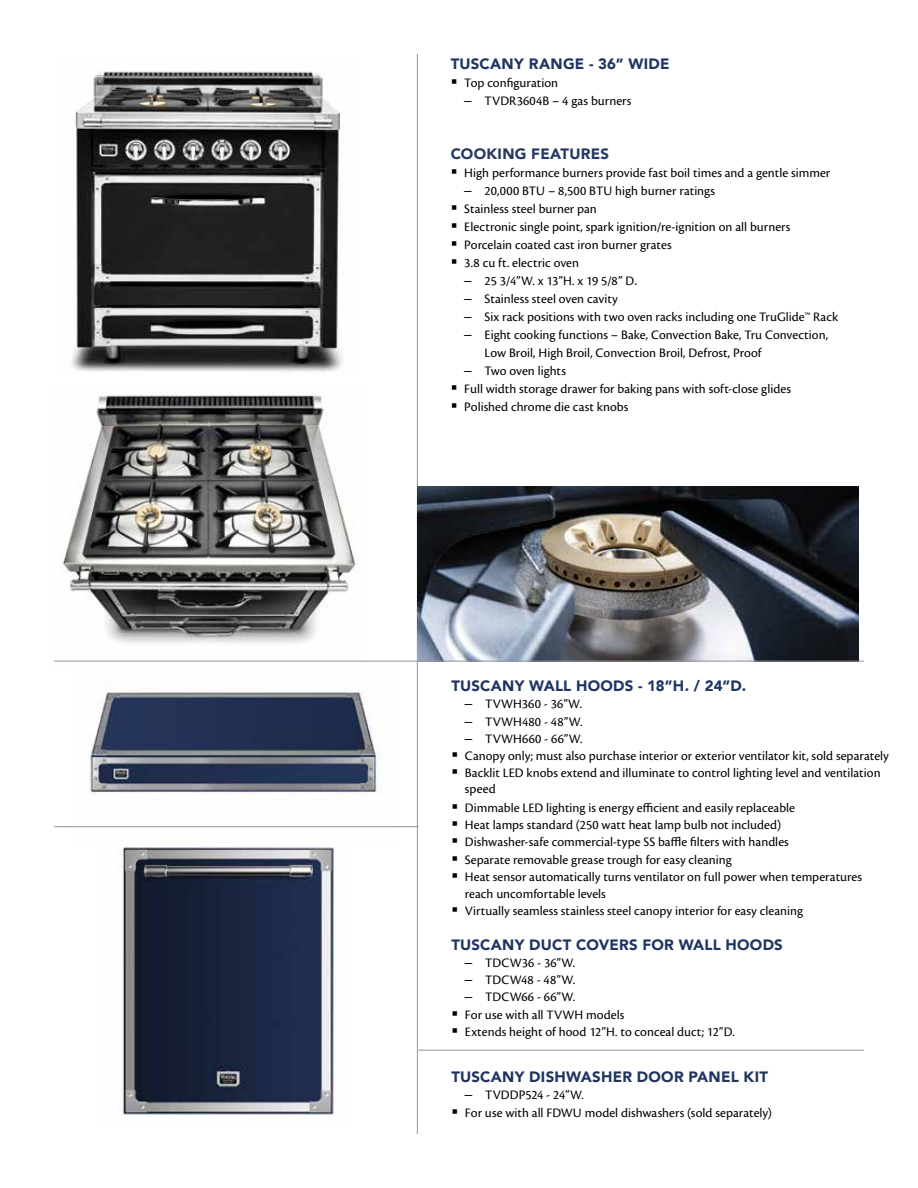
<style>
.page{position:relative;width:918px;height:1188px;background:#fff}
.page>*{position:absolute;margin:0;border:0;box-sizing:border-box;transform-origin:0 0}
.t1{font:900 15px "Avenir";letter-spacing:.015em;color:#1f3461}
.t2{font:900 15px "Avenir";letter-spacing:.015em;color:#243863}
.t3{font:13.5px/17.2px "Cronos Pro";letter-spacing:.005em;color:#000}
.s1{font-family:"Avenir";font-size:15px}
</style>
<div class="page">
<img style="left:54px;top:393px;width:312px;height:268px">
<hr style="left:417px;top:54px;width:1px;height:1080px;background:#939598">
<img style="left:71px;top:70px;width:273px;height:302px">
<img style="left:418px;top:487px;width:440px;height:174px">
<img style="left:71px;top:691px;width:323px;height:137px">
<img style="left:119px;top:847px;width:215px;height:268px">
<hr style="left:54px;top:661px;width:810px;height:1px;background:#939598">
<hr style="left:418px;top:1050px;width:446px;height:1px;background:#939598">
<hr style="left:54px;top:826px;width:364px;height:1px;background:#939598">
<p class="t1" style="left:451px;top:51px;width:220px">TUSCANY RANGE - 36” WIDE</p>
<p class="t3" style="left:464px;top:75px;width:95px">Top configuration</p>
<p class="t3" style="left:464px;top:93px;width:169px"><span class="s1">–</span> TVDR3604B – 4 gas burners</p>
<p class="t2" style="left:451px;top:141px;width:160px">COOKING FEATURES</p>
<p class="t3" style="left:464px;top:165px;width:367px">High performance burners provide fast boil times and a gentle simmer</p>
<p class="t3" style="left:464px;top:182px;width:328px;line-height:18px"><span class="s1">–</span> 20,000 BTU – 8,500 BTU high burner ratings<br>Stainless steel burner pan<br>Electronic single point, spark ignition/re-ignition on all burners Porcelain coated cast iron burner grates<br>3.8 cu ft. electric oven</p>
<p class="t3" style="left:464px;top:273px;width:175px"><span class="s1">–</span> 25 3/4”W. x 13”H. x 19 5/8” D<span class="s1">.</span></p>
<p class="t3" style="left:464px;top:291px;width:155px"><span class="s1">–</span> Stainless steel oven cavity</p>
<p class="t3" style="left:464px;top:309px;width:375px"><span class="s1">–</span> Six rack positions with two oven racks including one TruGlide™ Rack</p>
<p class="t3" style="left:485px;top:326px;width:345px;line-height:18px;text-indent:-20px"><span class="s1">–</span> Eight cooking functions – Bake, Convection Bake, Tru Convection,<br>Low Broil, High Broil, Convection Broil, Defrost, Proof</p>
<p class="t3" style="left:464px;top:362px;width:328px;line-height:18px"><span class="s1">–</span> Two oven lights<br>Full width storage drawer for baking pans with soft-close glides<br>Polished chrome die cast knobs</p>
<p class="t1" style="left:451px;top:673px;width:296px">TUSCANY WALL HOODS - 18”H. / 24”D.</p>
<p class="t3" style="left:465px;top:696px;width:119px"><span class="s1">–</span> TVWH360 - 36”W.</p>
<p class="t3" style="left:465px;top:713px;width:119px"><span class="s1">–</span> TVWH480 - 48”W.</p>
<p class="t3" style="left:465px;top:730px;width:425px"><span class="s1">–</span> TVWH660 - 66”W.<br>Canopy only; must also purchase interior or exterior ventilator kit, sold separately<br>Backlit LED knobs extend and illuminate to control lighting level and ventilation</p>
<p class="t3" style="left:465px;top:780px;width:332px;line-height:18.8px">speed<br>Dimmable LED lighting is energy efficient and easily replaceable</p>
<p class="t3" style="left:465px;top:816px;width:399px">Heat lamps standard (250 watt heat lamp bulb not included)<br>Dishwasher-safe commercial-type SS baffle filters with handles<br>Separate removable grease trough for easy cleaning<br>Heat sensor automatically turns ventilator on full power when temperatures reach uncomfortable levels<br>Virtually seamless stainless steel canopy interior for easy cleaning</p>
<p class="t1" style="left:451px;top:931px;width:333px">TUSCANY DUCT COVERS FOR WALL HOODS</p>
<p class="t3" style="left:465px;top:954px;width:112px"><span class="s1">–</span> TDCW36 - 36”W.</p>
<p class="t3" style="left:465px;top:971px;width:112px"><span class="s1">–</span> TDCW48 - 48”W.</p>
<p class="t3" style="left:465px;top:988px;width:271px"><span class="s1">–</span> TDCW66 - 66”W.<br>For use with all TVWH models<br>Extends height of hood 12”H. to conceal duct; 12”D.</p>
<p class="t1" style="left:451px;top:1064px;width:318px">TUSCANY DISHWASHER DOOR PANEL KIT</p>
<p class="t3" style="left:465px;top:1087px;width:309px"><span class="s1">–</span> TVDDP524 - 24”W.<br>For use with all FDWU model dishwashers (sold separately)</p>
</div>
